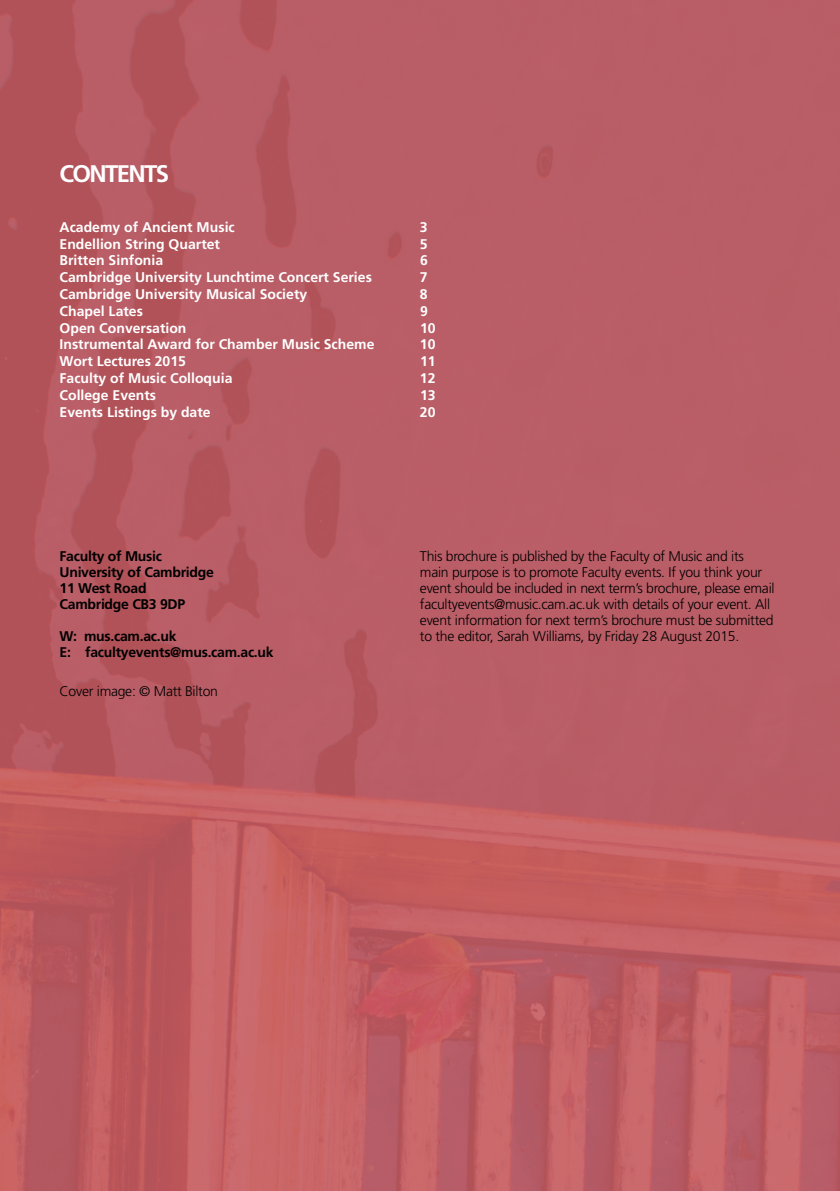
<style>
.page{position:relative;width:840px;height:1191px;background:#fff}
.page>*{position:absolute;margin:0;border:0;box-sizing:border-box;transform-origin:0 0}
.t1{font:700 24px "Frutiger LT Std";letter-spacing:-.07em;color:#fff}
.t2{font:300 14px/16px "Frutiger LT Std";letter-spacing:-.02em;color:#000}
.t3{font:700 14px "Frutiger LT Std";color:#fff}
.t4{font:700 14px/16px "Frutiger LT Std";letter-spacing:-.02em;color:#000}
</style>
<div class="page">
<div style="left:0;top:0;width:839px;height:1191px;background:linear-gradient(to bottom,#b55a64,#c15f63)"></div>
<h1 class="t1" style="left:60px;top:160px;width:111px">CONTENTS</h1>
<p class="t3" style="left:60px;top:219px;width:177px">Academy of Ancient Music</p>
<p class="t3" style="left:420px;top:219px;width:9px">3</p>
<p class="t3" style="left:60px;top:235px;width:162px">Endellion String Quartet</p>
<p class="t3" style="left:420px;top:235px;width:9px">5</p>
<p class="t3" style="left:60px;top:252px;width:105px">Britten Sinfonia</p>
<p class="t3" style="left:420px;top:252px;width:9px">6</p>
<p class="t3" style="left:60px;top:269px;width:313px">Cambridge University Lunchtime Concert Series</p>
<p class="t3" style="left:420px;top:269px;width:9px">7</p>
<p class="t3" style="left:60px;top:286px;width:249px">Cambridge University Musical Society</p>
<p class="t3" style="left:420px;top:286px;width:9px">8</p>
<p class="t3" style="left:60px;top:303px;width:85px">Chapel Lates</p>
<p class="t3" style="left:420px;top:303px;width:9px">9</p>
<p class="t3" style="left:60px;top:319px;width:128px">Open Conversation</p>
<p class="t3" style="left:420px;top:319px;width:17px">10</p>
<p class="t3" style="left:60px;top:336px;width:316px">Instrumental Award for Chamber Music Scheme</p>
<p class="t3" style="left:420px;top:336px;width:17px">10</p>
<p class="t3" style="left:60px;top:353px;width:128px">Wort Lectures 2015</p>
<p class="t3" style="left:420px;top:353px;width:17px">11</p>
<p class="t3" style="left:60px;top:370px;width:174px">Faculty of Music Colloquia</p>
<p class="t3" style="left:420px;top:370px;width:17px">12</p>
<p class="t3" style="left:60px;top:387px;width:98px">College Events</p>
<p class="t3" style="left:420px;top:387px;width:17px">13</p>
<p class="t3" style="left:60px;top:403px;width:152px">Events Listings by date</p>
<p class="t3" style="left:420px;top:403px;width:17px">20</p>
<p class="t4" style="left:60px;top:548px;width:156px">Faculty of Music<br>University of Cambridge<br>11 West Road<br>Cambridge CB3 9DP</p>
<p class="t4" style="left:60px;top:628px;width:215px">W: mus.cam.ac.uk<br>E: facultyevents@mus.cam.ac.uk</p>
<p class="t2" style="left:60px;top:683px;width:160px">Cover image: © Matt Bilton</p>
<p class="t2" style="left:420px;top:548px;width:356px">This brochure is published by the Faculty of Music and its main purpose is to promote Faculty events. If you think your event should be included in next term’s brochure, please email facultyevents@music.cam.ac.uk with details of your event. All event information for next term’s brochure must be submitted to the editor, Sarah Williams, by Friday 28 August 2015.</p>
</div>
